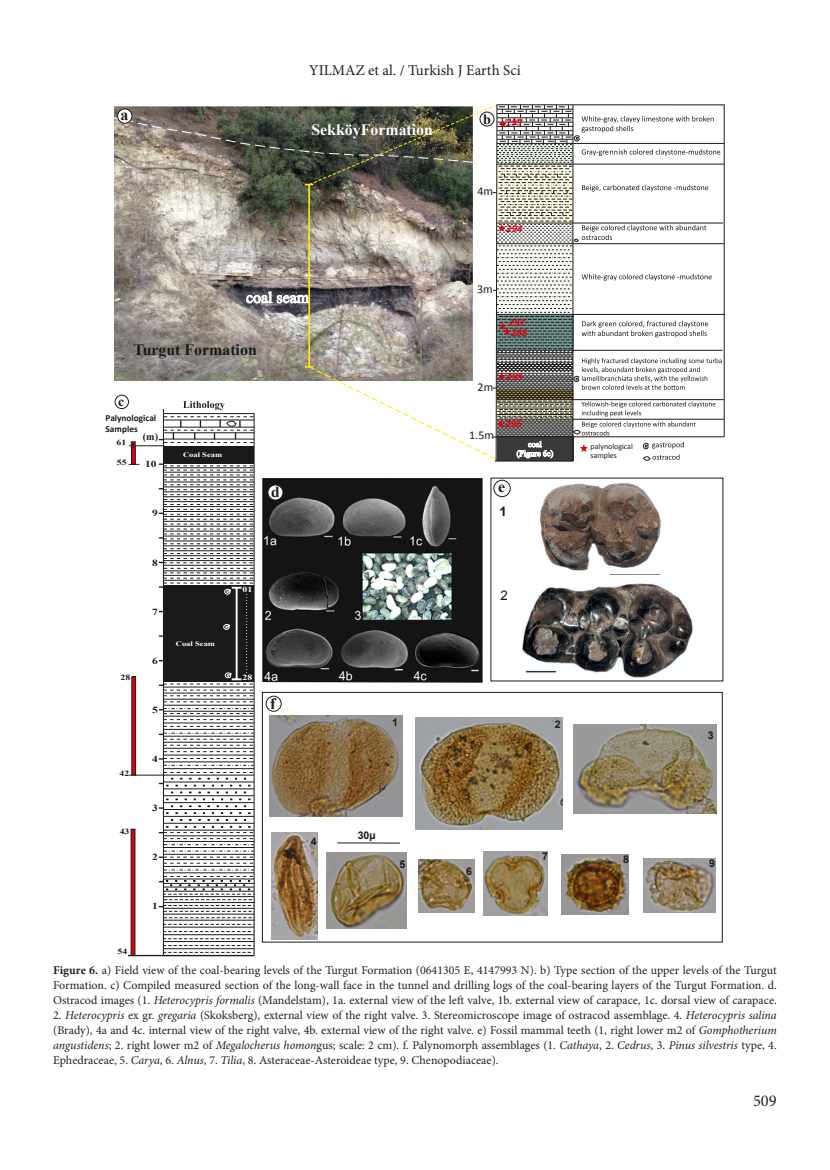
<style>
.page{position:relative;width:830px;height:1170px;background:#fff}
.page>*{position:absolute;margin:0;border:0;box-sizing:border-box;transform-origin:0 0}
.t1{font:16.5px "Minion Pro";color:#231f20}
.t2{font:700 15.9px "Times New Roman";color:#1a1a18}
.t3{font:700 15.9px "Times New Roman";color:#fff}
.t4{font:15.9px "Times New Roman";color:#fff}
.t5{font:700 15.3px "Times New Roman";color:#1a1a18}
.t6{font:15px "Minion Pro";color:#231f20}
.t7{font:700 14.25px "Times New Roman";color:#1a1a18}
.t8{font:700 13.65px "Times New Roman";color:#1a1a18}
.t9{font:700 13.2px "Arial";color:#1a1a18}
.t10{font:13.2px "Arial";color:#1a1a18}
.Paper_main{font:12px/15px "Minion Pro";color:#231f20;text-align:justify}
.t11{font:11.85px "Calibri";color:#1a1a18}
.t12{font:italic 700 10.65px "Calibri";color:#e2000f}
.t13{font:700 10.65px "Arial";color:#1a1a18}
.t14{font:italic 700 10.65px "Times New Roman";color:#e2000f}
.t15{font:700 10.2px "Times New Roman";color:#1a1a18}
.t16{font:700 9.3px/11.2px "Calibri";color:#1a1a18}
.t17{font:700 9.3px "Times New Roman";color:#1a1a18;scale:1.24 1}
.t18{font:7.95px/9.8px "Calibri";color:#1a1a18}
.t19{font:700 7.95px "Times New Roman";color:#1a1a18;scale:1.23 1}
.t20{font:700 7.95px "Times New Roman";color:#fff;scale:1.23 1}
.t21{font:700 6.9px "Times New Roman";color:#fff;scale:1.24 1}
.s1{font-weight:700}
.s2{font-style:italic}
</style>
<div class="page">
<hr style="left:496px;top:436px;width:227px;height:1px;background:#1a1a18">
<hr style="left:496px;top:104px;width:227px;height:1px;background:#1a1a18">
<hr style="left:496px;top:143px;width:227px;height:1px;background:#1a1a18">
<hr style="left:496px;top:164px;width:227px;height:1px;background:#1a1a18">
<hr style="left:496px;top:222px;width:226px;height:1px;background:#1a1a18">
<hr style="left:496px;top:243px;width:227px;height:1px;background:#1a1a18">
<hr style="left:496px;top:314px;width:228px;height:1px;background:#1a1a18">
<hr style="left:497px;top:350px;width:225px;height:1px;background:#1a1a18">
<hr style="left:497px;top:418px;width:226px;height:1px;background:#1a1a18">
<hr style="left:497px;top:399px;width:226px;height:1px;background:#1a1a18">
<hr style="left:723px;top:105px;width:1px;height:332px;background:#1a1a18">
<hr style="left:128px;top:954px;width:126px;height:2px;background:#1a1a18">
<hr style="left:254px;top:413px;width:1px;height:542px;background:#1a1a18">
<hr style="left:163px;top:409px;width:1px;height:546px;background:#1a1a18">
<hr style="left:163px;top:948px;width:91px;height:1px;background:#1a1a18">
<hr style="left:163px;top:941px;width:91px;height:1px;background:#1a1a18">
<hr style="left:163px;top:934px;width:91px;height:1px;background:#1a1a18">
<hr style="left:163px;top:926px;width:91px;height:1px;background:#1a1a18">
<svg style="left:164px;top:945px;width:89px;height:7px"></svg>
<svg style="left:164px;top:938px;width:87px;height:1px"></svg>
<svg style="left:164px;top:931px;width:87px;height:1px"></svg>
<svg style="left:164px;top:869px;width:90px;height:1px"></svg>
<svg style="left:159px;top:826px;width:95px;height:37px"></svg>
<hr style="left:164px;top:872px;width:90px;height:1px;background:#1a1a18">
<hr style="left:164px;top:866px;width:90px;height:1px;background:#1a1a18">
<hr style="left:164px;top:859px;width:90px;height:1px;background:#1a1a18">
<hr style="left:164px;top:853px;width:90px;height:1px;background:#1a1a18">
<hr style="left:164px;top:847px;width:90px;height:1px;background:#1a1a18">
<hr style="left:164px;top:841px;width:90px;height:1px;background:#1a1a18">
<hr style="left:164px;top:835px;width:90px;height:1px;background:#1a1a18">
<hr style="left:164px;top:829px;width:90px;height:1px;background:#1a1a18">
<hr style="left:164px;top:822px;width:90px;height:1px;background:#1a1a18">
<hr style="left:164px;top:816px;width:90px;height:1px;background:#1a1a18">
<hr style="left:164px;top:768px;width:90px;height:1px;background:#1a1a18">
<hr style="left:164px;top:754px;width:90px;height:1px;background:#1a1a18">
<hr style="left:164px;top:747px;width:90px;height:1px;background:#1a1a18">
<hr style="left:164px;top:722px;width:90px;height:1px;background:#1a1a18">
<hr style="left:164px;top:704px;width:90px;height:1px;background:#1a1a18">
<svg style="left:159px;top:772px;width:95px;height:41px"></svg>
<svg style="left:159px;top:758px;width:95px;height:7px"></svg>
<svg style="left:164px;top:751px;width:90px;height:1px"></svg>
<svg style="left:159px;top:726px;width:95px;height:19px"></svg>
<svg style="left:159px;top:708px;width:95px;height:12px"></svg>
<hr style="left:132px;top:676px;width:3px;height:99px;background:#e2000f">
<div style="left:131px;top:676px;width:5px;height:99px;border:1px solid #1a1a18"></div>
<hr style="left:129px;top:774px;width:35px;height:1px;background:#1a1a18">
<hr style="left:164px;top:913px;width:91px;height:1px;background:#1a1a18">
<svg style="left:164px;top:917px;width:90px;height:7px"></svg>
<svg style="left:159px;top:876px;width:95px;height:35px"></svg>
<img style="left:269px;top:715px;width:133px;height:101px">
<img style="left:573px;top:724px;width:142px;height:89px">
<img style="left:271px;top:832px;width:47px;height:107px">
<img style="left:418px;top:859px;width:56px;height:53px">
<img style="left:483px;top:851px;width:64px;height:64px">
<img style="left:643px;top:858px;width:72px;height:54px">
<img style="left:561px;top:854px;width:67px;height:60px">
<img style="left:326px;top:852px;width:80px;height:76px">
<img style="left:415px;top:717px;width:147px;height:112px">
<hr style="left:337px;top:842px;width:62px;height:1px;background:#1a1a18">
<div style="left:265px;top:695px;width:16px;height:16px;border:1px solid #1a1a18;border-radius:50%"></div>
<img style="left:114px;top:104px;width:607px;height:598px">
<p class="t2" style="left:120px;top:103px;width:9px">a</p>
<p class="t6" style="left:309px;top:60px;width:213px">YILMAZ et al. / Turkish J Earth Sci</p>
<p class="t3" style="left:311px;top:119px;width:123px">SekköyFormation</p>
<p class="t4" style="left:246px;top:287px;width:64px">coal seam</p>
<p class="t7" style="left:483px;top:109px;width:9px">b</p>
<p class="t14" style="left:506px;top:115px;width:17px">299</p>
<p class="t11" style="left:477px;top:184px;width:17px">4m</p>
<p class="t12" style="left:506px;top:221px;width:18px">294</p>
<p class="t11" style="left:477px;top:281px;width:17px">3m</p>
<p class="t12" style="left:508px;top:316px;width:18px">297</p>
<p class="t12" style="left:511px;top:325px;width:18px">298</p>
<p class="t2" style="left:133px;top:339px;width:125px">Turgut Formation</p>
<p class="t8" style="left:118px;top:392px;width:8px">c</p>
<p class="t16" style="left:105px;top:412px;width:52px">Palynological<br>Samples</p>
<p class="t15" style="left:143px;top:429px;width:17px">(m)</p>
<p class="t19" style="left:117px;top:437px;width:9px">61</p>
<p class="t19" style="left:117px;top:457px;width:9px">55</p>
<p class="t17" style="left:145px;top:458px;width:11px">10</p>
<p class="t17" style="left:152px;top:507px;width:6px">9</p>
<p class="t21" style="left:183px;top:449px;width:33px">Coal Seam</p>
<p class="t5" style="left:271px;top:481px;width:10px">d</p>
<p class="t19" style="left:120px;top:672px;width:9px">28</p>
<p class="t19" style="left:119px;top:767px;width:9px">42</p>
<p class="t19" style="left:120px;top:825px;width:9px">43</p>
<p class="t17" style="left:152px;top:556px;width:6px">8</p>
<p class="t17" style="left:152px;top:605px;width:6px">7</p>
<p class="t17" style="left:152px;top:654px;width:6px">6</p>
<p class="t17" style="left:152px;top:703px;width:6px">5</p>
<p class="t17" style="left:152px;top:752px;width:6px">4</p>
<p class="t17" style="left:152px;top:801px;width:6px">3</p>
<p class="t17" style="left:152px;top:850px;width:6px">2</p>
<p class="t21" style="left:176px;top:639px;width:33px">Coal Seam</p>
<p class="t20" style="left:242px;top:583px;width:9px">01</p>
<p class="t20" style="left:242px;top:671px;width:9px">28</p>
<p class="t2" style="left:270px;top:692px;width:7px">f</p>
<p class="t19" style="left:118px;top:946px;width:9px">54</p>
<p class="t17" style="left:152px;top:899px;width:6px">1</p>
<p class="t13" style="left:311px;top:834px;width:7px">4</p>
<p class="t11" style="left:477px;top:379px;width:17px">2m</p>
<p class="t11" style="left:469px;top:427px;width:26px">1.5m</p>
<p class="t12" style="left:506px;top:369px;width:18px">295</p>
<p class="t12" style="left:505px;top:417px;width:18px">296</p>
<p class="t2" style="left:498px;top:476px;width:9px">e</p>
<p class="t9" style="left:499px;top:502px;width:9px">1</p>
<p class="t10" style="left:500px;top:586px;width:9px">2</p>
<p class="t18" style="left:590px;top:441px;width:44px">palynological samples</p>
<p class="t13" style="left:392px;top:714px;width:7px">1</p>
<p class="t13" style="left:554px;top:716px;width:7px">2</p>
<p class="t13" style="left:357px;top:827px;width:19px">30µ</p>
<p class="t13" style="left:399px;top:857px;width:7px">5</p>
<p class="t13" style="left:466px;top:864px;width:7px">6</p>
<p class="t13" style="left:542px;top:849px;width:7px">7</p>
<p class="t13" style="left:623px;top:851px;width:7px">8</p>
<p class="t13" style="left:707px;top:728px;width:7px">3</p>
<p class="t13" style="left:708px;top:855px;width:7px">9</p>
<p class="Paper_main" style="left:53px;top:962px;width:724px"><span class="s1">Figure 6.</span> a) Field view of the coal-bearing levels of the Turgut Formation (0641305 E, 4147993 N). b) Type section of the upper levels of the Turgut Formation. c) Compiled measured section of the long-wall face in the tunnel and drilling logs of the coal-bearing layers of the Turgut Formation. d.<br>Ostracod images (1. <span class="s2">Heterocypris formalis</span> (Mandelstam), 1a. external view of the left valve, 1b. external view of carapace, 1c. dorsal view of carapace.</p>
<p class="Paper_main" style="left:53px;top:1007px;width:724px">2. <span class="s2">Heterocypris</span> ex gr. <span class="s2">gregaria</span> (Skoksberg), external view of the right valve. 3. Stereomicroscope image of ostracod assemblage. 4. <span class="s2">Heterocypris salina </span>(Brady), 4a and 4c. internal view of the right valve, 4b. external view of the right valve. e) Fossil mammal teeth (1, right lower m2 of <span class="s2">Gomphotherium angustidens</span>; 2. right lower m2 of <span class="s2">Megalocherus homon</span>gus; scale: 2 cm). f. Palynomorph assemblages (1. <span class="s2">Cathaya</span>, 2. <span class="s2">Cedrus</span>, 3. <span class="s2">Pinus silvestris</span> type, 4.<br>Ephedraceae, 5. <span class="s2">Carya</span>, 6. <span class="s2">Alnus</span>, 7. <span class="s2">Tilia</span>, 8. Asteraceae-Asteroideae type, 9. Chenopodiaceae).</p>
<h1 class="t1" style="left:752px;top:1089px;width:25px">509</h1>
</div>
